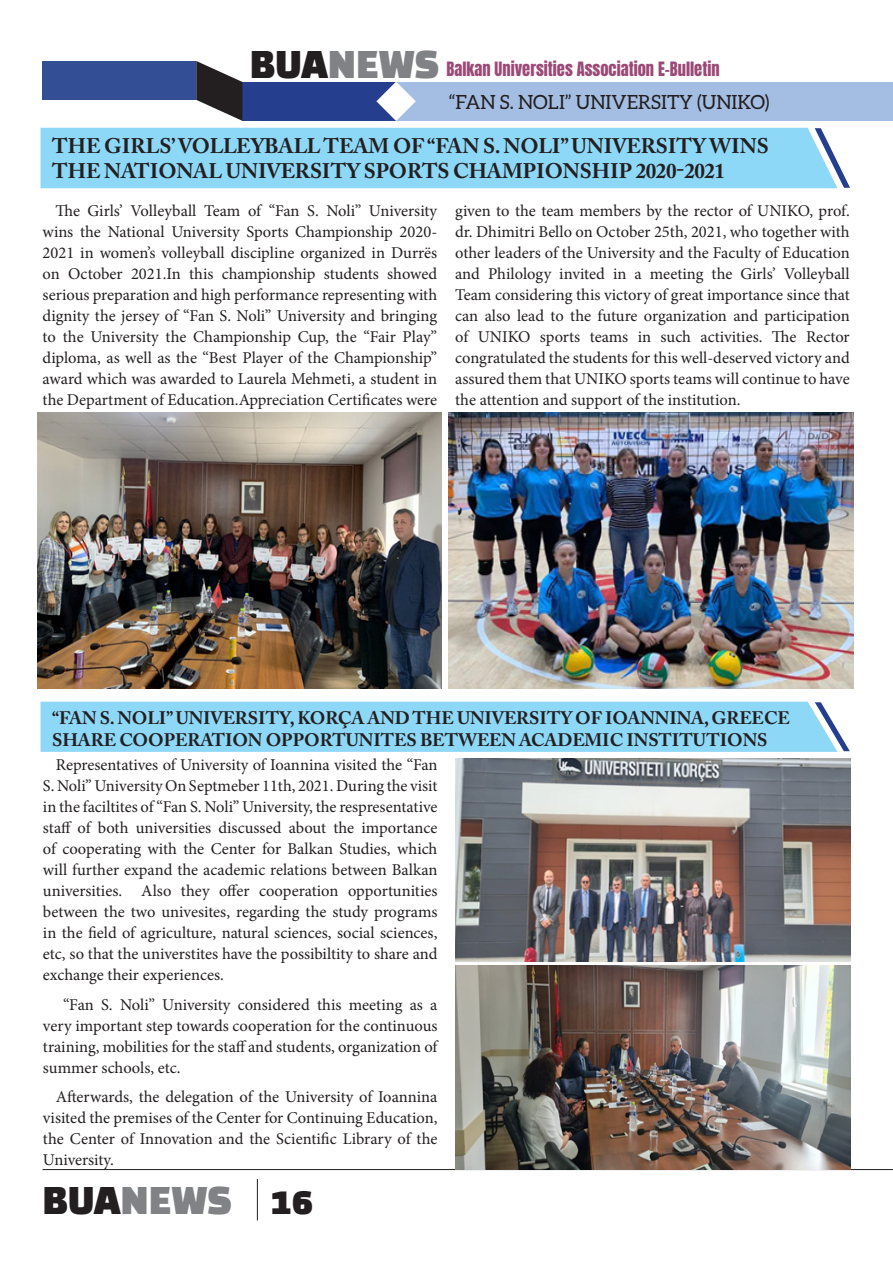
<style>
.page{position:relative;width:893px;height:1263px;background:#fff}
.page>*{position:absolute;margin:0;border:0;box-sizing:border-box;transform-origin:0 0}
.t1{font:36px "Black Han Sans";color:#231f20}
.İçerik_Metin{font:700 21px/25.2px "Adobe Caslon Pro";letter-spacing:-.005em;color:#231f20}
.İçerik_Metin-2{font:19.5px "Aleo";color:#231f20}
.İçerik_Metin-3{font:700 18px/21.6px "Adobe Caslon Pro";letter-spacing:-.005em;color:#231f20}
.İçerik_Metin-4{font:16.5px/21px "Minion Pro";letter-spacing:-.005em;color:#231f20;text-align:justify}
.t2{font:16.5px "Anton";color:#9b4977}
.s1{font-family:"Black Han Sans";font-size:36px;color:#231f20}
.s2{font-family:"Black Han Sans";font-size:36px;color:#808285}
.s3{color:#808285}
</style>
<div class="page">
<div style="left:43px;top:61px;width:153px;height:39px;background:#344e96"></div>
<div style="left:242px;top:82px;width:154px;height:39px;background:#253f8e"></div>
<div style="left:396px;top:82px;width:497px;height:39px;background:#a4bee3"></div>
<svg style="left:196px;top:61px;width:46px;height:60px"></svg>
<svg style="left:376px;top:82px;width:40px;height:39px"></svg>
<hr style="left:257px;top:1179px;width:1px;height:41px;background:#231f20">
<hr style="left:43px;top:1169px;width:850px;height:1px;background:#231f20">
<svg style="left:805px;top:127px;width:45px;height:62px"></svg>
<div style="left:41px;top:128px;width:796px;height:60px;background:#8dd7f7"></div>
<svg style="left:41px;top:701px;width:809px;height:51px"></svg>
<img style="left:37px;top:412px;width:405px;height:277px">
<img style="left:449px;top:412px;width:404px;height:277px">
<img style="left:455px;top:758px;width:395px;height:204px">
<img style="left:455px;top:965px;width:395px;height:204px">
<p class="t2" style="left:250px;top:61px;width:471px"><span class="s1">BUA</span><span class="s2">NEWS</span> Balkan Universities Association E-Bulletin</p>
<p class="İçerik_Metin-2" style="left:449px;top:91px;width:322px">“FAN S. NOLI” UNIVERSITY (UNIKO)</p>
<p class="İçerik_Metin" style="left:52px;top:133px;width:718px">THE GIRLS’ VOLLEYBALL TEAM OF “FAN S. NOLI” UNIVERSITY WINS<br>THE NATIONAL UNIVERSITY SPORTS CHAMPIONSHIP 2020-2021</p>
<p class="İçerik_Metin-4" style="left:43px;top:200px;width:396px;text-indent:13px">The Girls’ Volleyball Team of “Fan S. Noli” University wins the National University Sports Championship 2020- 2021 in women’s volleyball discipline organized in Durrës on October 2021.In this championship students showed serious preparation and high performance representing with dignity the jersey of “Fan S. Noli” University and bringing to the University the Championship Cup, the “Fair Play” diploma, as well as the “Best Player of the Championship” award which was awarded to Laurela Mehmeti, a student in the Department of Education.Appreciation Certificates were</p>
<p class="İçerik_Metin-4" style="left:455px;top:200px;width:396px">given to the team members by the rector of UNIKO, prof. dr. Dhimitri Bello on October 25th, 2021, who together with other leaders of the University and the Faculty of Education and Philology invited in a meeting the Girls’ Volleyball Team considering this victory of great importance since that can also lead to the future organization and participation of UNIKO sports teams in such activities. The Rector congratulated the students for this well-deserved victory and assured them that UNIKO sports teams will continue to have the attention and support of the institution.</p>
<p class="İçerik_Metin-3" style="left:52px;top:707px;width:739px">“FAN S. NOLI” UNIVERSITY, KORÇA AND THE UNIVERSITY OF IOANNINA, GREECE<br>SHARE COOPERATION OPPORTUNITES BETWEEN ACADEMIC INSTITUTIONS</p>
<p class="İçerik_Metin-4" style="left:43px;top:754px;width:396px;text-indent:13px">Representatives of University of Ioannina visited the “Fan S. Noli” University On Septmeber 11th, 2021. During the visit in the faciltites of “Fan S. Noli” University, the respresentative staff of both universities discussed about the importance of cooperating with the Center for Balkan Studies, which will further expand the academic relations between Balkan universities. Also they offer cooperation opportunities between the two univesites, regarding the study programs in the field of agriculture, natural sciences, social sciences, etc, so that the universtites have the possibiltity to share and exchange their experiences.</p>
<p class="İçerik_Metin-4" style="left:43px;top:994px;width:396px;text-indent:20px">“Fan S. Noli” University considered this meeting as a very important step towards cooperation for the continuous training, mobilities for the staff and students, organization of summer schools, etc.</p>
<p class="İçerik_Metin-4" style="left:43px;top:1086px;width:396px;text-indent:13px">Afterwards, the delegation of the University of Ioannina visited the premises of the Center for Continuing Education, the Center of Innovation and the Scientific Library of the University.</p>
<h1 class="t1" style="left:43px;top:1184px;width:272px">BUA<span class="s3">NEWS</span> 16</h1>
</div>
